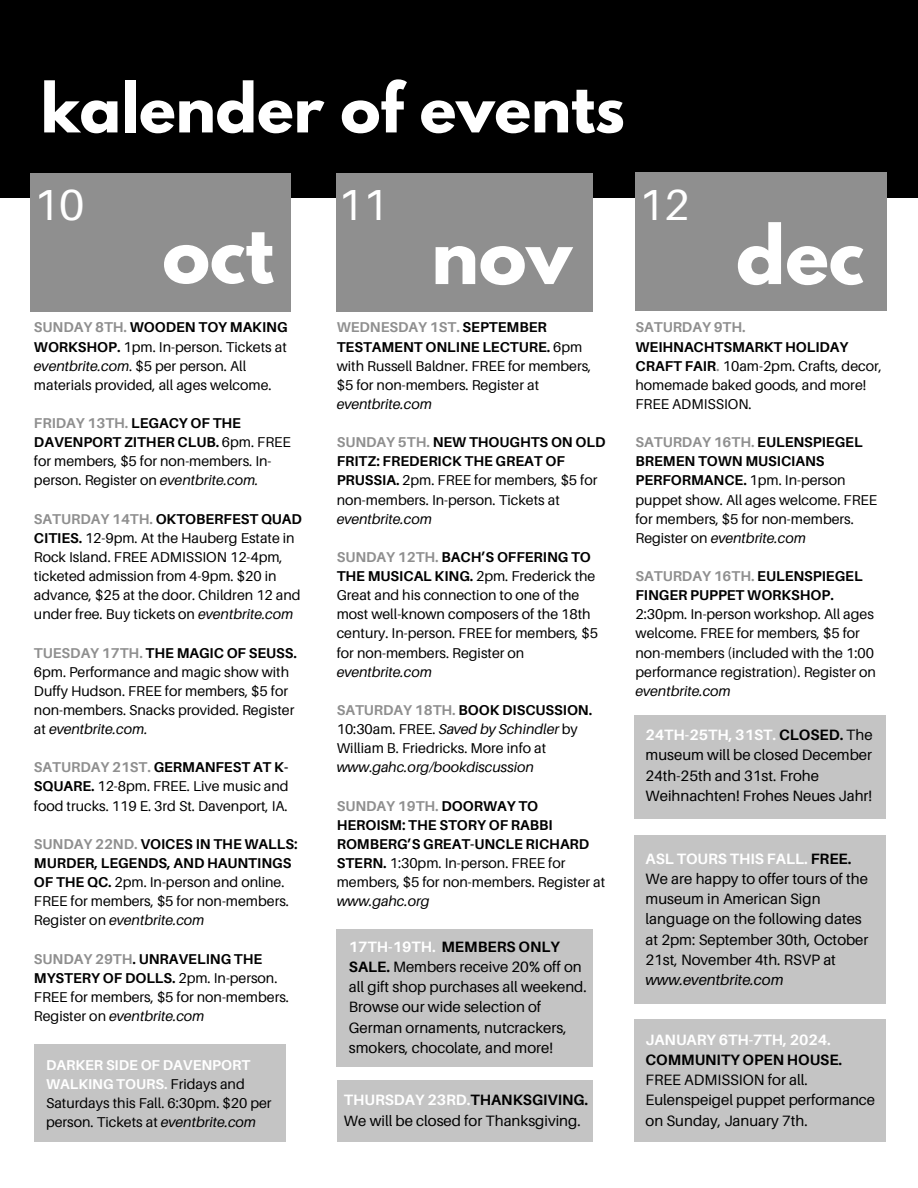
<style>
.page{position:relative;width:918px;height:1188px;background:#fff}
.page>*{position:absolute;margin:0;border:0;box-sizing:border-box;transform-origin:0 0}
.t1{font:700 72px "League Spartan";color:#fff}
.t2{font:700 60.6px "League Spartan";color:#fff}
.t3{font:300 49.8px "Montserrat";color:#fff}
.t4{font:43.5px "Aileron";color:#fff}
.t5{font:15px/20.2px "Aileron";color:#000}
.t6{font:14.25px/19.2px "Aileron";color:#000}
.t7{font:700 14.25px/19.2px "Aileron";color:#000}
.s1{font-weight:700;color:#8f8f8f}
.s2{font-weight:700}
.s3{font-style:italic}
.s4{font-weight:700;color:#fff}
.s5{color:#8f8f8f}
.s6{font-weight:400}
.s7{font-weight:400;font-style:italic}
</style>
<div class="page">
<div style="left:0;top:0;width:918px;height:197px;background:#000"></div>
<div style="left:31px;top:173px;width:260px;height:139px;background:#8f8f8f"></div>
<div style="left:337px;top:173px;width:256px;height:139px;background:#8f8f8f"></div>
<div style="left:636px;top:172px;width:251px;height:139px;background:#8f8f8f"></div>
<div style="left:634px;top:1020px;width:251px;height:122px;background:#c4c4c4"></div>
<div style="left:34px;top:1045px;width:251px;height:97px;background:#c4c4c4"></div>
<div style="left:337px;top:930px;width:256px;height:137px;background:#c4c4c4"></div>
<div style="left:338px;top:1081px;width:255px;height:61px;background:#c4c4c4"></div>
<div style="left:634px;top:715px;width:251px;height:104px;background:#c4c4c4"></div>
<div style="left:634px;top:835px;width:251px;height:169px;background:#c4c4c4"></div>
<p class="t2" style="left:41px;top:78px;width:586px">kalender of events</p>
<p class="t4" style="left:34px;top:178px;width:52px">10</p>
<p class="t4" style="left:338px;top:178px;width:52px">11</p>
<p class="t4" style="left:639px;top:178px;width:52px">12</p>
<p class="t3" style="left:351px;top:181px;width:38px">11</p>
<p class="t3" style="left:663px;top:181px;width:49px">12</p>
<p class="t1" style="left:162px;top:218px;width:113px">oct</p>
<p class="t1" style="left:431px;top:219px;width:142px">nov</p>
<p class="t1" style="left:736px;top:219px;width:129px">dec</p>
<p class="t6" style="left:34px;top:318px;width:255px"><span class="s1">SUNDAY 8TH.</span> <span class="s2">WOODEN TOY MAKING WORKSHOP.</span> 1pm. In-person. Tickets at <span class="s3">eventbrite.com</span>. $5 per person. All materials provided, all ages welcome.</p>
<p class="t6" style="left:34px;top:413px;width:258px"><span class="s1">FRIDAY 13TH.</span> <span class="s2">LEGACY OF THE DAVENPORT ZITHER CLUB.</span> 6pm. FREE for members, $5 for non-members. In&shy;person. Register on <span class="s3">eventbrite.com.</span></p>
<p class="t6" style="left:34px;top:509px;width:270px"><span class="s1">SATURDAY 14TH.</span> <span class="s2">OKTOBERFEST QUAD CITIES.</span> 12-9pm. At the Hauberg Estate in Rock Island. FREE ADMISSION 12-4pm, ticketed admission from 4-9pm. $20 in advance, $25 at the door. Children 12 and under free. Buy tickets on <span class="s3">eventbrite.com</span></p>
<p class="t6" style="left:34px;top:643px;width:265px"><span class="s1">TUESDAY 17TH.</span> <span class="s2">THE MAGIC OF SEUSS.<br></span>6pm. Performance and magic show with Duffy Hudson. FREE for members, $5 for non-members. Snacks provided. Register at <span class="s3">eventbrite.com.</span></p>
<p class="t6" style="left:34px;top:757px;width:256px;text-align:justify"><span class="s1">SATURDAY 21ST.</span> <span class="s2">GERMANFEST AT K-SQUARE.</span> 12-8pm. FREE. Live music and food trucks. 119 E. 3rd St. Davenport, IA.</p>
<p class="t6" style="left:34px;top:834px;width:265px"><span class="s1">SUNDAY 22ND.</span> <span class="s2">VOICES IN THE WALLS:<br>MURDER, LEGENDS, AND HAUNTINGS OF THE QC.</span> 2pm. In-person and online.<br>FREE for members, $5 for non-members.<br>Register on <span class="s3">eventbrite.com</span></p>
<p class="t6" style="left:34px;top:949px;width:257px"><span class="s1">SUNDAY 29TH</span><span class="s2">. UNRAVELING THE<br>MYSTERY OF DOLLS.</span> 2pm. In-person.<br>FREE for members, $5 for non-members.<br>Register on <span class="s3">eventbrite.com</span></p>
<p class="t6" style="left:46px;top:1055px;width:227px"><span class="s4">DARKER SIDE OF DAVENPORT<br>WALKING TOURS.</span> Fridays and<br>Saturdays this Fall. 6:30pm. $20 per person. Tickets at <span class="s3">eventbrite.com</span></p>
<p class="t6" style="left:337px;top:318px;width:256px"><span class="s1">WEDNESDAY 1ST.</span> <span class="s2">SEPTEMBER<br>TESTAMENT ONLINE LECTURE.</span> 6pm with Russell Baldner. FREE for members, $5 for non-members. Register at <span class="s3">eventbrite.com</span></p>
<p class="t6" style="left:337px;top:432px;width:270px"><span class="s1">SUNDAY 5TH.</span> <span class="s2">NEW THOUGHTS ON OLD<br>FRITZ: FREDERICK THE GREAT OF<br>PRUSSIA.</span> 2pm. FREE for members, $5 for non-members. In-person. Tickets at <span class="s3">eventbrite.com</span></p>
<p class="t6" style="left:337px;top:547px;width:263px"><span class="s1">SUNDAY 12TH.</span> <span class="s2">BACH’S OFFERING TO<br>THE MUSICAL KING.</span> 2pm. Frederick the<br>Great and his connection to one of the most well-known composers of the 18th century. In-person. FREE for members, $5 for non-members. Register on <span class="s3">eventbrite.com</span></p>
<p class="t6" style="left:337px;top:700px;width:257px"><span class="s1">SATURDAY 18TH.</span> <span class="s2">BOOK DISCUSSION.<br></span>10:30am. FREE. <span class="s3">Saved by Schindler</span> by William B. Friedricks. More info at <span class="s3">www</span>.<span class="s3">gahc.org/bookdiscussion</span></p>
<p class="t7" style="left:337px;top:796px;width:270px"><span class="s5">SUNDAY 19TH.</span> DOORWAY TO<br>HEROISM: THE STORY OF RABBI<br>ROMBERG’S GREAT-UNCLE RICHARD<br>STERN. <span class="s6">1:30pm. In-person. FREE for members, $5 for non-members. Register at </span><span class="s7">www.gahc.org</span></p>
<p class="t5" style="left:349px;top:936px;width:239px"><span class="s4">17TH-19TH.</span> <span class="s2">MEMBERS ONLY<br>SALE.</span> Members receive 20% off on all gift shop purchases all weekend.<br>Browse our wide selection of<br>German ornaments, nutcrackers, smokers, chocolate, and more!</p>
<p class="t5" style="left:344px;top:1090px;width:246px"><span class="s4">THURSDAY 23RD.</span><span class="s2">THANKSGIVING.<br></span>We will be closed for Thanksgiving.</p>
<p class="t6" style="left:636px;top:318px;width:248px"><span class="s1">SATURDAY 9TH.<br></span><span class="s2">WEIHNACHTSMARKT HOLIDAY<br>CRAFT FAIR</span><span class="s1">.</span> 10am-2pm. Crafts, decor, homemade baked goods, and more!<br>FREE ADMISSION.</p>
<p class="t6" style="left:636px;top:432px;width:243px"><span class="s1">SATURDAY 16TH.</span> <span class="s2">EULENSPIEGEL<br>BREMEN TOWN MUSICIANS<br>PERFORMANCE.</span> 1pm. In-person puppet show. All ages welcome. FREE for members, $5 for non-members.<br>Register on <span class="s3">eventbrite.com</span></p>
<p class="t6" style="left:636px;top:566px;width:242px"><span class="s1">SATURDAY 16TH.</span> <span class="s2">EULENSPIEGEL<br>FINGER PUPPET WORKSHOP.<br></span>2:30pm. In-person workshop. All ages welcome. FREE for members, $5 for non-members (included with the 1:00 performance registration). Register on <span class="s3">eventbrite.com</span></p>
<p class="t5" style="left:646px;top:724px;width:229px"><span class="s4">24TH-25TH, 31ST.</span> <span class="s2">CLOSED.</span> The museum will be closed December<br>24th-25th and 31st. Frohe<br>Weihnachten! Frohes Neues Jahr!</p>
<p class="t5" style="left:646px;top:848px;width:224px"><span class="s4">ASL TOURS THIS FALL.</span> <span class="s2">FREE.<br></span>We are happy to offer tours of the museum in American Sign language on the following dates at 2pm: September 30th, October<br>21st, November 4th. RSVP at <span class="s3">www.eventbrite.com</span></p>
<p class="t5" style="left:646px;top:1029px;width:231px"><span class="s4">JANUARY 6TH-7TH, 2024.<br></span><span class="s2">COMMUNITY OPEN HOUSE.<br></span>FREE ADMISSION for all.<br>Eulenspeigel puppet performance on Sunday, January 7th.</p>
</div>
